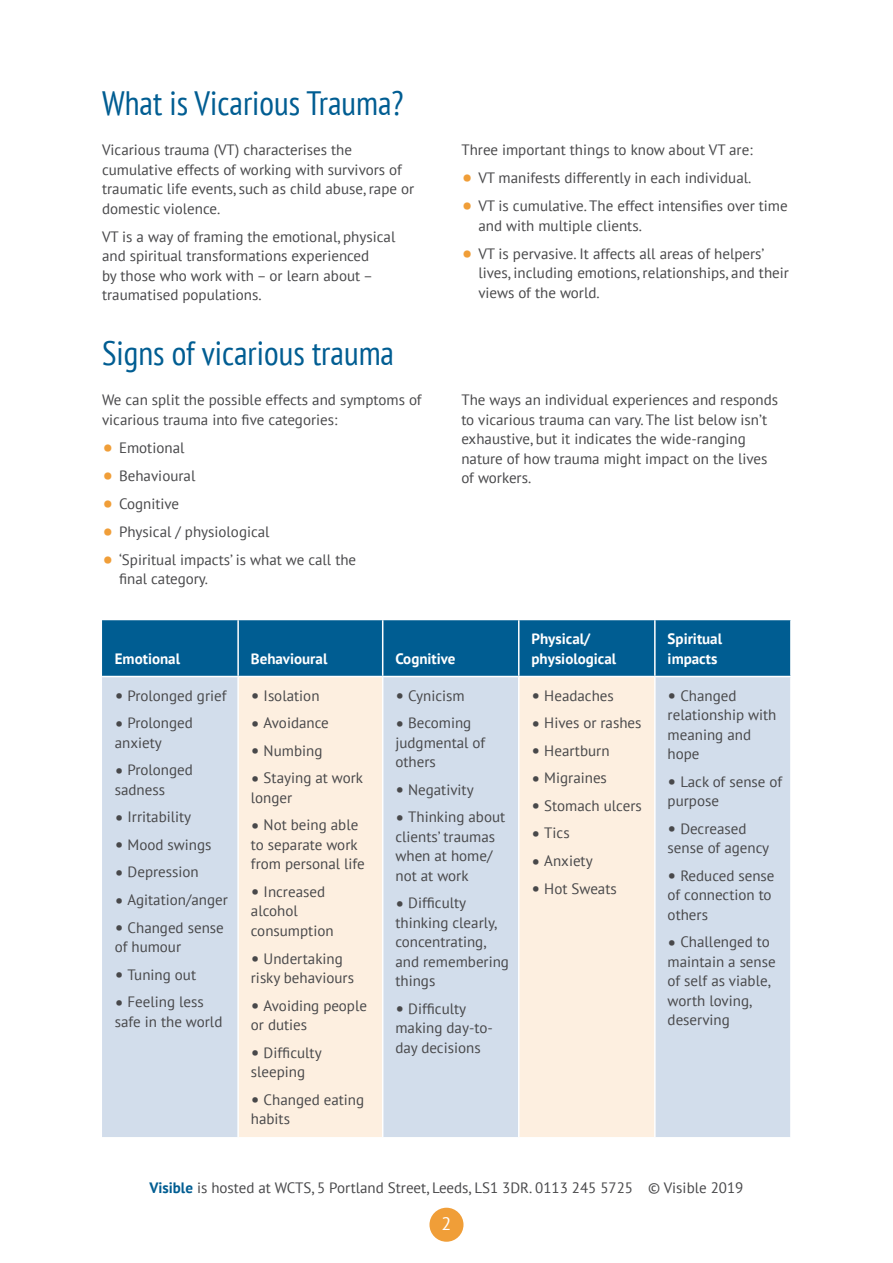
<style>
.page{position:relative;width:893px;height:1263px;background:#fff}
.page>*{position:absolute;margin:0;border:0;box-sizing:border-box;transform-origin:0 0}
.t1{font:condensed 33.75px "PT Sans";color:#005d92}
.t2{font:18px "PT Sans";color:#fff}
.t3{font:15px/19.5px "PT Sans";color:#48484a}
.t4{font:700 15px/19.5px "PT Sans";color:#fff}
.s1{font-size:25.5px;color:#f09e38}
.s2{font-size:19.5px}
.s3{font-weight:700;color:#005d92}
</style>
<div class="page">
<div style="left:429px;top:1208px;width:34px;height:34px;background:#f09e38;border-radius:50%"></div>
<div style="left:102px;top:620px;width:688px;height:56px;background:#005d92"></div>
<div style="left:102px;top:677px;width:688px;height:460px;background:#d2ddeb"></div>
<svg style="left:239px;top:677px;width:415px;height:460px;fill:#fdefe0"></svg>
<hr style="left:237px;top:620px;width:2px;height:56px;background:#fff">
<hr style="left:382px;top:620px;width:1px;height:56px;background:#fff">
<hr style="left:518px;top:620px;width:1px;height:56px;background:#fff">
<hr style="left:654px;top:620px;width:2px;height:56px;background:#fff">
<hr style="left:237px;top:677px;width:2px;height:460px;background:#fff">
<hr style="left:382px;top:677px;width:1px;height:460px;background:#fff">
<hr style="left:518px;top:677px;width:1px;height:460px;background:#fff">
<hr style="left:654px;top:677px;width:2px;height:460px;background:#fff">
<h1 class="t1" style="left:102px;top:81px;width:303px">What is Vicarious Trauma?</h1>
<p class="t3" style="left:102px;top:140px;width:314px">Vicarious trauma (VT) characterises the cumulative effects of working with survivors of traumatic life events, such as child abuse, rape or domestic violence.</p>
<p class="t3" style="left:102px;top:227px;width:295px">VT is a way of framing the emotional, physical and spiritual transformations experienced<br>by those who work with – or learn about – traumatised populations.</p>
<h1 class="t1" style="left:102px;top:331px;width:294px">Signs of vicarious trauma</h1>
<p class="t3" style="left:102px;top:390px;width:321px">We can split the possible effects and symptoms of vicarious trauma into five categories:</p>
<p class="t3" style="left:102px;top:438px;width:84px"><span class="s1">•</span> Emotional</p>
<p class="t3" style="left:102px;top:466px;width:95px"><span class="s1">•</span> Behavioural</p>
<p class="t3" style="left:102px;top:494px;width:79px"><span class="s1">•</span> Cognitive</p>
<p class="t3" style="left:102px;top:522px;width:169px"><span class="s1">•</span> Physical / physiological</p>
<p class="t3" style="left:119px;top:550px;width:239px;text-indent:-17px"><span class="s1">•</span> ‘Spiritual impacts’ is what we call the final category.</p>
<p class="t3" style="left:461px;top:140px;width:293px">Three important things to know about VT are:</p>
<p class="t3" style="left:461px;top:168px;width:292px"><span class="s1">•</span> VT manifests differently in each individual.</p>
<p class="t3" style="left:478px;top:196px;width:311px;text-indent:-17px"><span class="s1">•</span> VT is cumulative. The effect intensifies over time and with multiple clients.</p>
<p class="t3" style="left:478px;top:244px;width:312px;text-indent:-17px"><span class="s1">•</span> VT is pervasive. It affects all areas of helpers’ lives, including emotions, relationships, and their views of the world.</p>
<p class="t3" style="left:461px;top:390px;width:318px">The ways an individual experiences and responds to vicarious trauma can vary. The list below isn’t exhaustive, but it indicates the wide-ranging nature of how trauma might impact on the lives of workers.</p>
<p class="t4" style="left:115px;top:648px;width:67px">Emotional</p>
<p class="t4" style="left:251px;top:648px;width:78px">Behavioural</p>
<p class="t4" style="left:395px;top:648px;width:62px">Cognitive</p>
<p class="t3" style="left:115px;top:685px;width:113px"><span class="s2">•</span> Prolonged grief</p>
<p class="t3" style="left:115px;top:713px;width:80px"><span class="s2">•</span> Prolonged anxiety</p>
<p class="t3" style="left:115px;top:760px;width:80px"><span class="s2">•</span> Prolonged sadness</p>
<p class="t3" style="left:115px;top:807px;width:78px"><span class="s2">•</span> Irritability</p>
<p class="t3" style="left:115px;top:834px;width:98px"><span class="s2">•</span> Mood swings</p>
<p class="t3" style="left:115px;top:862px;width:85px"><span class="s2">•</span> Depression</p>
<p class="t3" style="left:115px;top:890px;width:115px"><span class="s2">•</span> Agitation/anger</p>
<p class="t3" style="left:115px;top:917px;width:110px"><span class="s2">•</span> Changed sense of humour</p>
<p class="t3" style="left:115px;top:964px;width:83px"><span class="s2">•</span> Tuning out</p>
<p class="t3" style="left:115px;top:992px;width:109px"><span class="s2">•</span> Feeling less safe in the world</p>
<p class="t3" style="left:251px;top:685px;width:70px"><span class="s2">•</span> Isolation</p>
<p class="t3" style="left:251px;top:713px;width:79px"><span class="s2">•</span> Avoidance</p>
<p class="t3" style="left:251px;top:740px;width:73px"><span class="s2">•</span> Numbing</p>
<p class="t3" style="left:251px;top:768px;width:114px"><span class="s2">•</span> Staying at work longer</p>
<p class="t3" style="left:251px;top:815px;width:115px"><span class="s2">•</span> Not being able to separate work from personal life</p>
<p class="t3" style="left:251px;top:881px;width:84px"><span class="s2">•</span> Increased alcohol consumption</p>
<p class="t3" style="left:251px;top:948px;width:105px"><span class="s2">•</span> Undertaking risky behaviours</p>
<p class="t3" style="left:251px;top:995px;width:118px"><span class="s2">•</span> Avoiding people or duties</p>
<p class="t3" style="left:251px;top:1042px;width:72px"><span class="s2">•</span> Difficulty sleeping</p>
<p class="t3" style="left:251px;top:1089px;width:115px"><span class="s2">•</span> Changed eating habits</p>
<p class="t3" style="left:395px;top:685px;width:71px"><span class="s2">•</span> Cynicism</p>
<p class="t3" style="left:395px;top:713px;width:91px"><span class="s2">•</span> Becoming judgmental of others</p>
<p class="t3" style="left:395px;top:779px;width:80px"><span class="s2">•</span> Negativity</p>
<p class="t3" style="left:395px;top:807px;width:111px"><span class="s2">•</span> Thinking about clients’ traumas when at home/ not at work</p>
<p class="t3" style="left:395px;top:893px;width:115px"><span class="s2">•</span> Difficulty thinking clearly, concentrating, and remembering things</p>
<p class="t3" style="left:395px;top:998px;width:99px"><span class="s2">•</span> Difficulty making day-to&shy;day decisions</p>
<p class="t4" style="left:532px;top:629px;width:86px">Physical/ physiological</p>
<p class="t4" style="left:668px;top:629px;width:56px">Spiritual impacts</p>
<p class="t3" style="left:531px;top:685px;width:84px"><span class="s2">•</span> Headaches</p>
<p class="t3" style="left:531px;top:713px;width:112px"><span class="s2">•</span> Hives or rashes</p>
<p class="t3" style="left:531px;top:740px;width:80px"><span class="s2">•</span> Heartburn</p>
<p class="t3" style="left:531px;top:768px;width:77px"><span class="s2">•</span> Migraines</p>
<p class="t3" style="left:531px;top:795px;width:112px"><span class="s2">•</span> Stomach ulcers</p>
<p class="t3" style="left:531px;top:823px;width:40px"><span class="s2">•</span> Tics</p>
<p class="t3" style="left:531px;top:851px;width:63px"><span class="s2">•</span> Anxiety</p>
<p class="t3" style="left:531px;top:878px;width:87px"><span class="s2">•</span> Hot Sweats</p>
<p class="t3" style="left:668px;top:685px;width:110px"><span class="s2">•</span> Changed relationship with meaning and hope</p>
<p class="t3" style="left:668px;top:771px;width:116px"><span class="s2">•</span> Lack of sense of purpose</p>
<p class="t3" style="left:668px;top:818px;width:103px"><span class="s2">•</span> Decreased sense of agency</p>
<p class="t3" style="left:668px;top:865px;width:108px"><span class="s2">•</span> Reduced sense of connection to others</p>
<p class="t3" style="left:668px;top:932px;width:110px"><span class="s2">•</span> Challenged to maintain a sense of self as viable, worth loving, deserving</p>
<p class="t3" style="left:150px;top:1177px;width:595px"><span class="s3">Visible</span> is hosted at WCTS, 5 Portland Street, Leeds, LS1 3DR. 0113 245 5725 © Visible 2019</p>
<p class="t2" style="left:442px;top:1212px;width:11px">2</p>
</div>
